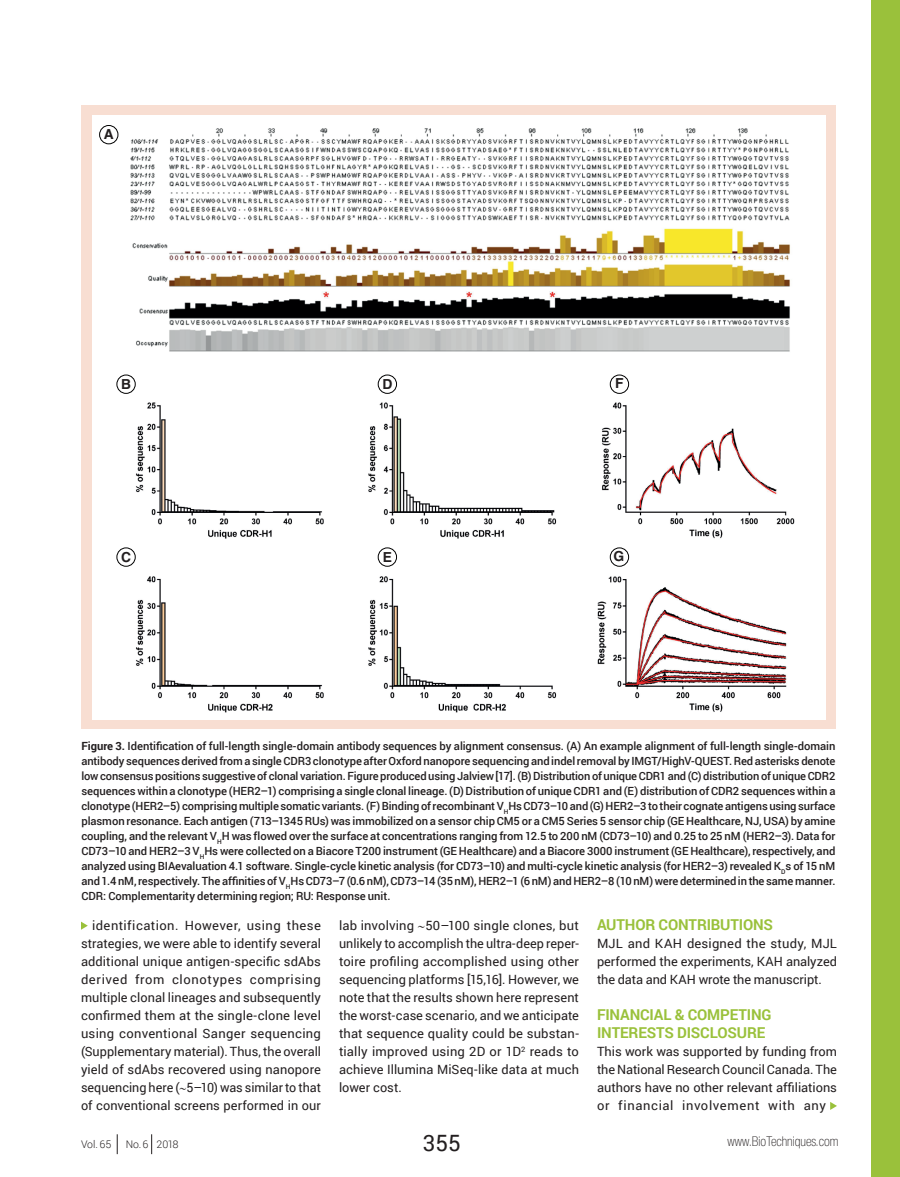
<style>
.page{position:relative;width:900px;height:1177px;background:#fff}
.page>*{position:absolute;margin:0;border:0;box-sizing:border-box;transform-origin:0 0}
.t1{font:22.5px "Roboto";color:#231f20}
.t2{font:700 15px/18px "Roboto";letter-spacing:-.01em;color:#9ac13b}
.t3{font:700 13.8px "Helvetica LT Std";color:#231f20}
.t4{font:100 condensed 13.5px "Helvetica Neue LT Std";color:#231f20}
.t5{font:12.75px/18px "Roboto";color:#231f20;text-align:justify}
.t6{font:500 11.25px/15px "Roboto";letter-spacing:-.005em;color:#231f20;text-align:justify}
.t7{font:300 10.5px "Roboto";letter-spacing:-.01em;color:#231f20}
.s1{font-weight:700}
.s2{color:#fff}
</style>
<div class="page">
<div style="left:872px;top:0;width:28px;height:1177px;background:#9ac13b"></div>
<svg style="left:151px;top:1134px;width:1px;height:20px"></svg>
<svg style="left:117px;top:1134px;width:1px;height:20px"></svg>
<svg style="left:830px;top:1102px;width:7px;height:8px"></svg>
<img style="left:102px;top:128px;width:693px;height:585px">
<div style="left:81px;top:105px;width:112px;height:25px;background:#fff"></div>
<div style="left:81px;top:355px;width:735px;height:45px;background:#fff"></div>
<div style="left:81px;top:542px;width:750px;height:31px;background:#fff"></div>
<div style="left:81px;top:720px;width:755px;height:9px;background:#f8ded2"></div>
<div style="left:826px;top:105px;width:10px;height:624px;background:#f8ded2"></div>
<div style="left:81px;top:105px;width:10px;height:624px;background:#f8ded2"></div>
<div style="left:100px;top:125px;width:18px;height:19px;background:#fff;border-radius:50%"></div>
<div style="left:99px;top:125px;width:19px;height:19px;border:1px solid #000;border-radius:50%"></div>
<div style="left:116px;top:374px;width:20px;height:20px;border:1px solid #000;border-radius:50%"></div>
<div style="left:81px;top:105px;width:755px;height:10px;background:#f8ded2"></div>
<div style="left:116px;top:547px;width:20px;height:20px;border:1px solid #000;border-radius:50%"></div>
<div style="left:378px;top:374px;width:19px;height:20px;border:1px solid #000;border-radius:50%"></div>
<div style="left:378px;top:547px;width:19px;height:20px;border:1px solid #000;border-radius:50%"></div>
<div style="left:610px;top:374px;width:19px;height:20px;border:1px solid #000;border-radius:50%"></div>
<div style="left:610px;top:547px;width:19px;height:20px;border:1px solid #000;border-radius:50%"></div>
<svg style="left:81px;top:921px;width:7px;height:9px"></svg>
<p class="t3" style="left:104px;top:126px;width:11px">A</p>
<p class="t3" style="left:121px;top:376px;width:11px">B</p>
<p class="t3" style="left:121px;top:548px;width:11px">C</p>
<p class="t3" style="left:382px;top:376px;width:11px">D</p>
<p class="t3" style="left:383px;top:548px;width:11px">E</p>
<p class="t3" style="left:615px;top:375px;width:10px">F</p>
<p class="t3" style="left:614px;top:548px;width:12px">G</p>
<p class="t6" style="left:81px;top:738px;width:756px"><span class="s1">Figure 3.</span> Identification of full-length single-domain antibody sequences by alignment consensus. (A) An example alignment of full-length single-domain antibody sequences derived from a single CDR3 clonotype after Oxford nanopore sequencing and indel removal by IMGT/HighV-QUEST. Red asterisks denote low consensus positions suggestive of clonal variation. Figure produced using Jalview[17]. (B) Distribution of unique CDR1 and (C) distribution of unique CDR2 sequences within a clonotype (HER2–1) comprising a single clonal lineage. (D) Distribution of unique CDR1 and (E) distribution of CDR2 sequences within a clonotype (HER2–5) comprising multiple somatic variants. (F) Binding of recombinant V<sub>H</sub>Hs CD73–10 and (G) HER2–3 to their cognate antigens using surface plasmon resonance. Each antigen (713–1345 RUs) was immobilized on a sensor chip CM5 or a CM5 Series 5 sensor chip (GE Healthcare, NJ, USA) by amine coupling, and the relevant V<sub>H</sub>H was flowed over the surface at concentrations ranging from 12.5 to 200 nM (CD73–10) and 0.25 to 25 nM (HER2–3). Data for CD73–10 and HER2–3 V<sub>H</sub>Hs were collected on a Biacore T200 instrument (GE Healthcare) and a Biacore 3000 instrument (GE Healthcare), respectively, and analyzed using BIAevaluation 4.1 software. Single-cycle kinetic analysis (for CD73–10) and multi-cycle kinetic analysis (for HER2–3) revealed K<sub>D</sub>s of 15 nM and 1.4 nM, respectively. The affinities of V<sub>H</sub>Hs CD73–7 (0.6 nM), CD73–14 (35 nM), HER2–1 (6 nM) and HER2–8 (10 nM) were determined in the same manner.<br>CDR: Complementarity determining region; RU: Response unit.</p>
<p class="t5" style="left:81px;top:915px;width:242px;text-indent:11px">identification. However, using these strategies, we were able to identify several additional unique antigen-specific sdAbs derived from clonotypes comprising multiple clonal lineages and subsequently confirmed them at the single-clone level using conventional Sanger sequencing (Supplementary material). Thus, the overall yield of sdAbs recovered using nanopore sequencing here (∼5–10) was similar to that of conventional screens performed in our</p>
<p class="t5" style="left:339px;top:915px;width:242px">lab involving ∼50–100 single clones, but unlikely to accomplish the ultra-deep reper&shy;toire profiling accomplished using other sequencing platforms [15,16]. However, we note that the results shown here represent the worst-case scenario, and we anticipate that sequence quality could be substan&shy;tially improved using 2D or 1D<sup>2</sup> reads to achieve Illumina MiSeq-like data at much lower cost.</p>
<h2 class="t2" style="left:597px;top:915px;width:178px">AUTHOR CONTRIBUTIONS</h2>
<p class="t5" style="left:597px;top:933px;width:241px">MJL and KAH designed the study, MJL performed the experiments, KAH analyzed the data and KAH wrote the manuscript.</p>
<h2 class="t2" style="left:597px;top:1005px;width:176px">FINANCIAL &amp; COMPETING<br>INTERESTS DISCLOSURE</h2>
<p class="t5" style="left:597px;top:1041px;width:242px">This work was supported by funding from the National Research Council Canada. The authors have no other relevant affiliations or financial involvement with any</p>
<p class="t7" style="left:81px;top:1137px;width:99px">Vol. 65 <span class="s2">| |</span>No. 6<span class="s2">| |</span>2018</p>
<h1 class="t1" style="left:423px;top:1127px;width:40px">355</h1>
<p class="t4" style="left:728px;top:1134px;width:112px">www.BioTechniques.com</p>
</div>
